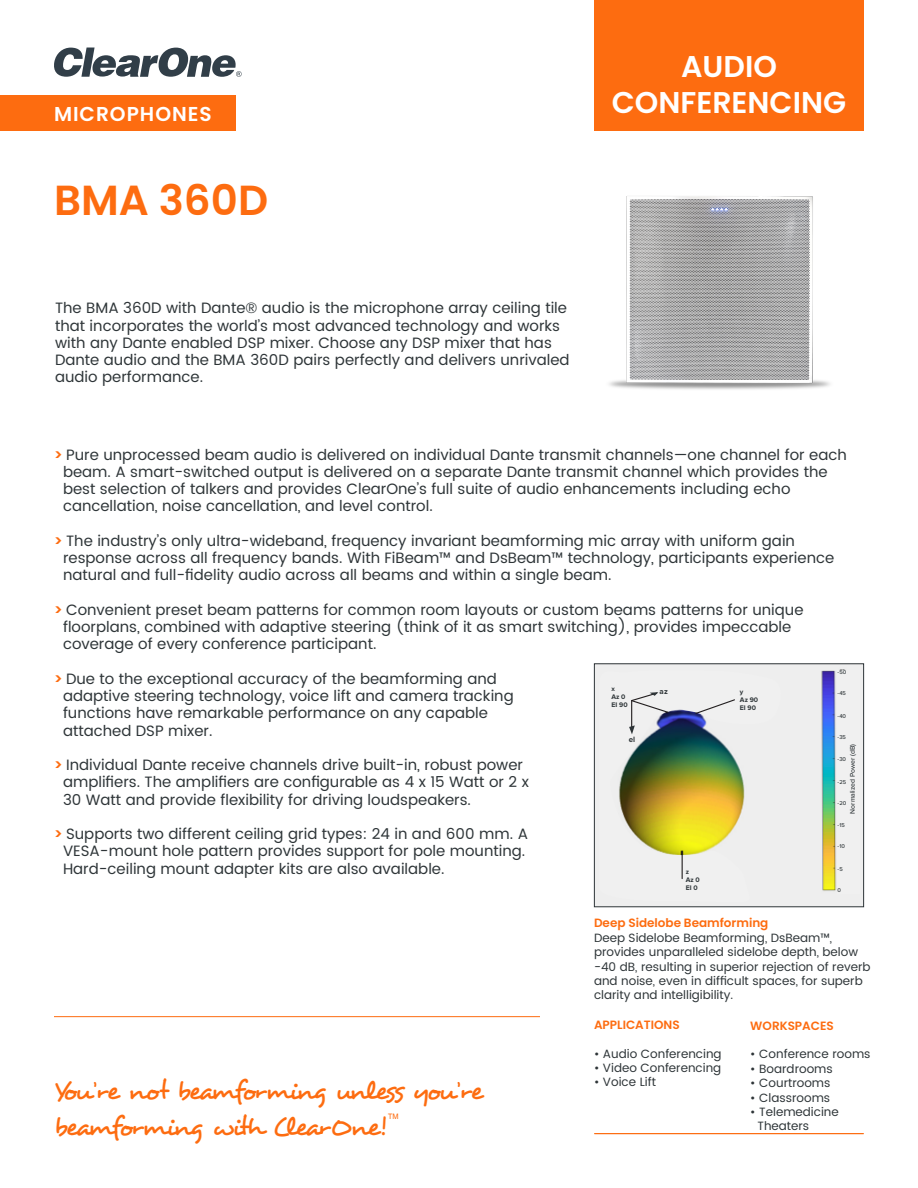
<style>
.page{position:relative;width:918px;height:1188px;background:#fff}
.page>*{position:absolute;margin:0;border:0;box-sizing:border-box;transform-origin:0 0}
.t1{font:600 42px "Poppins";color:#fd6c10}
.t2{font:600 30px/36px "Poppins";color:#fff;text-align:center}
.t3{font:27px/36px "Desyrel";letter-spacing:-.09em;color:#fd6c10}
.t4{font:600 20.1px "Poppins";letter-spacing:.05em;color:#fff}
.t5{font:15px/17.2px "Poppins";color:#2e3538}
.t6{font:12px/14.4px "Poppins";color:#2e3538}
.t7{font:600 12px "Poppins";color:#fd6c10}
.t8{font:700 7.95px "Proxima Nova";color:#2e3538}
.t9{font:7.5px "Swiss 721 BT";color:#fd6c10}
.t10{font:700 6.9px "Proxima Nova";color:#2e3538}
.t11{font:500 6.9px "Proxima Nova";color:#2e3538}
.t12{font:500 5.7px "Proxima Nova";color:#2e3538}
.s1{font-weight:600;color:#fd6c10}
</style>
<div class="page">
<hr style="left:594px;top:1133px;width:270px;height:1px;background:#fd6c10">
<hr style="left:54px;top:1016px;width:486px;height:1px;background:#fd6c10">
<img style="left:785px;top:665px;width:77px;height:240px">
<img style="left:596px;top:665px;width:189px;height:240px">
<div style="left:594px;top:663px;width:270px;height:244px;border:1px solid #2e3538"></div>
<svg style="left:629px;top:692px;width:40px;height:42px"></svg>
<svg style="left:695px;top:698px;width:41px;height:17px"></svg>
<svg style="left:682px;top:851px;width:1px;height:28px"></svg>
<div style="left:838px;top:670px;width:22px;height:223px;background:#f0f0f0"></div>
<img style="left:609px;top:196px;width:221px;height:194px">
<div style="left:0;top:95px;width:235px;height:35px;background:#fd6c10"></div>
<svg style="left:54px;top:48px;width:188px;height:29px"></svg>
<div style="left:594px;top:0;width:270px;height:130px;background:#fd6c10"></div>
<p class="t4" style="left:54px;top:103px;width:159px">MICROPHONES</p>
<p class="t1" style="left:54px;top:176px;width:216px">BMA 360D</p>
<p class="t5" style="left:55px;top:300px;width:516px">The BMA 360D with Dante® audio is the microphone array ceiling tile that incorporates the world’s most advanced technology and works with any Dante enabled DSP mixer. Choose any DSP mixer that has Dante audio and the BMA 360D pairs perfectly and delivers unrivaled audio performance.</p>
<p class="t2" style="left:612px;top:49px;width:236px">AUDIO<br>CONFERENCING</p>
<p class="t5" style="left:63px;top:446px;width:785px;text-indent:-9px"><span class="s1">&gt;</span> Pure unprocessed beam audio is delivered on individual Dante transmit channels—one channel for each beam. A smart-switched output is delivered on a separate Dante transmit channel which provides the best selection of talkers and provides ClearOne’s full suite of audio enhancements including echo cancellation, noise cancellation, and level control.</p>
<p class="t5" style="left:63px;top:532px;width:773px;text-indent:-9px"><span class="s1">&gt;</span> The industry’s only ultra-wideband, frequency invariant beamforming mic array with uniform gain response across all frequency bands. With FiBeam™ and DsBeam™ technology, participants experience natural and full-fidelity audio across all beams and within a single beam.</p>
<p class="t5" style="left:63px;top:601px;width:742px;text-indent:-9px"><span class="s1">&gt;</span> Convenient preset beam patterns for common room layouts or custom beams patterns for unique floorplans, combined with adaptive steering (think of it as smart switching), provides impeccable coverage of every conference participant.</p>
<p class="t5" style="left:63px;top:670px;width:452px;text-indent:-9px"><span class="s1">&gt;</span> Due to the exceptional accuracy of the beamforming and adaptive steering technology, voice lift and camera tracking functions have remarkable performance on any capable attached DSP mixer.</p>
<p class="t5" style="left:63px;top:757px;width:467px;text-indent:-9px"><span class="s1">&gt;</span> Individual Dante receive channels drive built-in, robust power amplifiers. The amplifiers are configurable as 4 x 15 Watt or 2 x<br>30 Watt and provide flexibility for driving loudspeakers.</p>
<p class="t5" style="left:63px;top:826px;width:467px;text-indent:-9px"><span class="s1">&gt;</span> Supports two different ceiling grid types: 24 in and 600 mm. A<br>VESA-mount hole pattern provides support for pole mounting.<br>Hard-ceiling mount adapter kits are also available.</p>
<p class="t12" style="left:838px;top:668px;width:10px">-50</p>
<p class="t12" style="left:838px;top:689px;width:10px">-45</p>
<p class="t12" style="left:838px;top:712px;width:10px">-40</p>
<p class="t12" style="left:838px;top:733px;width:10px">-35</p>
<p class="t12" style="left:838px;top:755px;width:10px">-30</p>
<p class="t12" style="left:838px;top:778px;width:10px">-25</p>
<p class="t12" style="left:838px;top:799px;width:10px">-20</p>
<p class="t12" style="left:838px;top:821px;width:9px">-15</p>
<p class="t12" style="left:838px;top:842px;width:9px">-10</p>
<p class="t12" style="left:838px;top:865px;width:7px">-5</p>
<p class="t12" style="left:838px;top:886px;width:5px">0</p>
<p class="t10" style="left:611px;top:684px;width:5px">x</p>
<p class="t10" style="left:611px;top:692px;width:16px">Az 0</p>
<p class="t10" style="left:611px;top:701px;width:18px">EI 90</p>
<p class="t8" style="left:660px;top:687px;width:10px">az</p>
<p class="t10" style="left:740px;top:688px;width:5px">y</p>
<p class="t10" style="left:740px;top:696px;width:20px">Az 90</p>
<p class="t10" style="left:740px;top:704px;width:18px">EI 90</p>
<p class="t8" style="left:629px;top:734px;width:8px">el</p>
<p class="t11" style="left:848px;top:814px;width:71px;rotate:-90deg">Normalized Power (dB)</p>
<p class="t10" style="left:686px;top:867px;width:5px">z</p>
<p class="t10" style="left:686px;top:875px;width:16px">Az 0</p>
<p class="t10" style="left:686px;top:884px;width:13px">EI 0</p>
<p class="t3" style="left:54px;top:1072px;width:430px">You’re not beamforming unless you’re beamforming with ClearOne!</p>
<p class="t9" style="left:388px;top:1111px;width:12px">TM</p>
<p class="t7" style="left:594px;top:916px;width:176px">Deep Sidelobe Beamforming</p>
<p class="t6" style="left:594px;top:931px;width:278px">Deep Sidelobe Beamforming, DsBeam™, provides unparalleled sidelobe depth, below -40 dB, resulting in superior rejection of reverb and noise, even in difficult spaces, for superb clarity and intelligibility.</p>
<p class="t7" style="left:594px;top:1018px;width:87px">APPLICATIONS</p>
<p class="t6" style="left:594px;top:1047px;width:129px">• Audio Conferencing</p>
<p class="t6" style="left:594px;top:1061px;width:129px">• Video Conferencing</p>
<p class="t6" style="left:594px;top:1075px;width:63px">• Voice Lift</p>
<p class="t7" style="left:750px;top:1018px;width:85px">WORKSPACES</p>
<p class="t6" style="left:750px;top:1047px;width:122px">• Conference rooms</p>
<p class="t6" style="left:750px;top:1062px;width:84px">• Boardrooms</p>
<p class="t6" style="left:750px;top:1076px;width:82px">• Courtrooms</p>
<p class="t6" style="left:750px;top:1091px;width:81px">• Classrooms</p>
<p class="t6" style="left:758px;top:1105px;width:83px;text-indent:-7px">• Telemedicine<br>Theaters</p>
</div>
